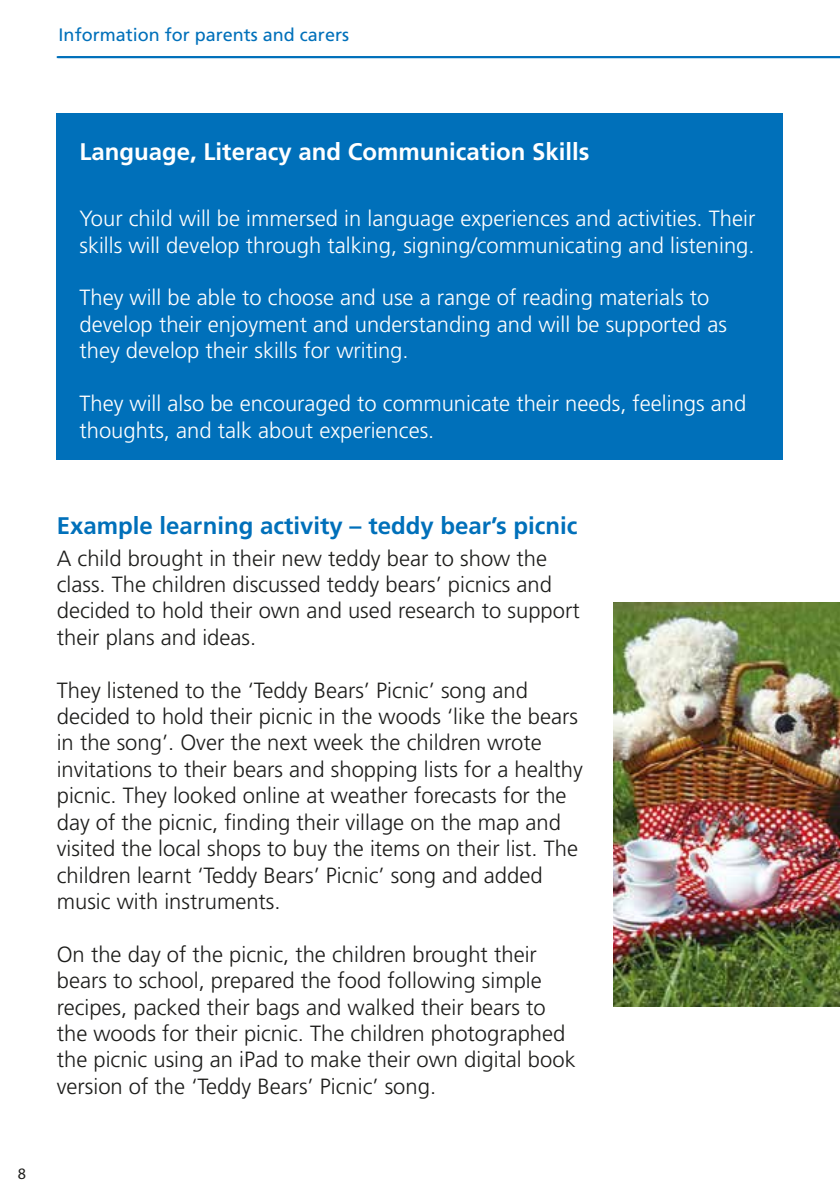
<style>
.page{position:relative;width:840px;height:1191px;background:#fff}
.page>*{position:absolute;margin:0;border:0;box-sizing:border-box;transform-origin:0 0}
.t1{font:700 24px "Frutiger LT Std";color:#0070ba}
.t2{font:700 24px "Frutiger LT Std";color:#fff}
.t3{font:300 22px/26.4px "Frutiger LT Std";color:#1d1d1b}
.t4{font:300 22px/26.4px "Frutiger LT Std";color:#fff}
.t5{font:18px "Frutiger LT Std";color:#0070ba}
.t6{font:16px "Myriad Pro";color:#1d1d1b}
</style>
<div class="page">
<hr style="left:57px;top:56px;width:782px;height:2px;background:#0070ba">
<div style="left:57px;top:113px;width:725px;height:347px;background:#0070ba"></div>
<img style="left:613px;top:602px;width:226px;height:405px">
<p class="t5" style="left:59px;top:24px;width:292px">Information for parents and carers</p>
<p class="t6" style="left:18px;top:1163px;width:10px">8</p>
<p class="t2" style="left:79px;top:138px;width:511px">Language, Literacy and Communication Skills</p>
<p class="t4" style="left:79px;top:206px;width:677px">Your child will be immersed in language experiences and activities. Their skills will develop through talking, signing/communicating and listening.</p>
<p class="t4" style="left:79px;top:285px;width:648px">They will be able to choose and use a range of reading materials to develop their enjoyment and understanding and will be supported as they develop their skills for writing.</p>
<p class="t4" style="left:79px;top:390px;width:668px">They will also be encouraged to communicate their needs, feelings and thoughts, and talk about experiences.</p>
<p class="t1" style="left:57px;top:511px;width:522px">Example learning activity – teddy bear’s picnic</p>
<p class="t3" style="left:57px;top:545px;width:524px">A child brought in their new teddy bear to show the class. The children discussed teddy bears’ picnics and decided to hold their own and used research to support their plans and ideas.</p>
<p class="t3" style="left:57px;top:677px;width:527px">They listened to the ‘Teddy Bears’ Picnic’ song and decided to hold their picnic in the woods ‘like the bears in the song’. Over the next week the children wrote invitations to their bears and shopping lists for a healthy picnic. They looked online at weather forecasts for the day of the picnic, finding their village on the map and visited the local shops to buy the items on their list. The children learnt ‘Teddy Bears’ Picnic’ song and added music with instruments.</p>
<p class="t3" style="left:57px;top:941px;width:520px">On the day of the picnic, the children brought their bears to school, prepared the food following simple recipes, packed their bags and walked their bears to the woods for their picnic. The children photographed the picnic using an iPad to make their own digital book version of the ‘Teddy Bears’ Picnic’ song.</p>
</div>
